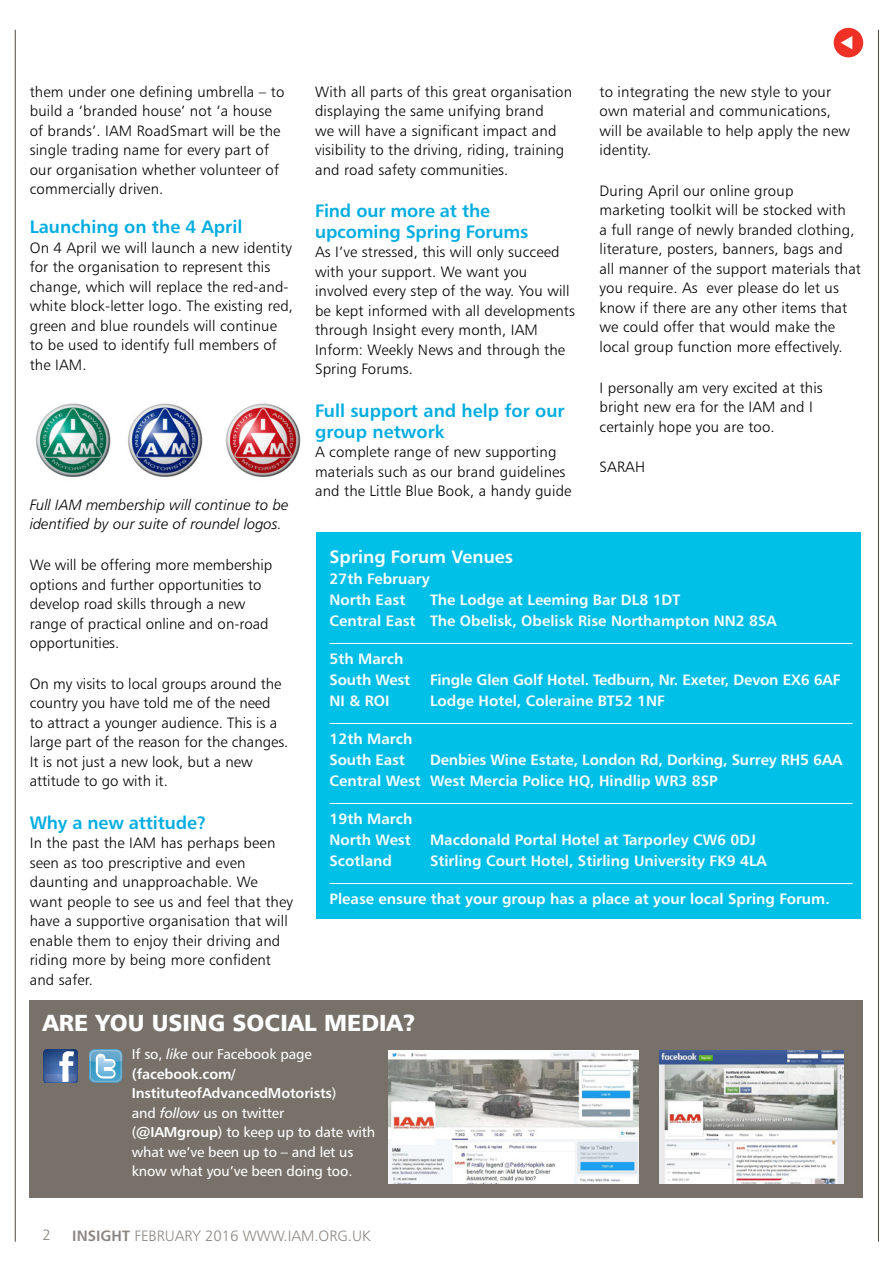
<style>
.page{position:relative;width:893px;height:1263px;background:#fff}
.page>*{position:absolute;margin:0;border:0;box-sizing:border-box;transform-origin:0 0}
.t1{font:23.25px "Humanist 777 BT Black B";color:#fff}
.t2{font:18px/21px "Humanist 777 BT Bold B";color:#00ade1}
.t3{font:18px "Humanist 777 BT Bold B";color:#fff}
.t4{font:15px/19.5px "Humanist 777 BT Light B";letter-spacing:.01em;color:#000}
.t5{font:15px/21px "Humanist 777 BT Bold B";color:#fff}
.t6{font:15px/19.5px "Humanist 777 BT Light Italic B";color:#000}
.t7{font:15px "Humanist 777 BT Light B";color:#8b8681}
.t8{font:14.25px/19.5px "Humanist 777 BT Roman B";letter-spacing:-.01em;color:#fff}
.t9{font:14.25px/19.5px "Humanist 777 BT Bold B";letter-spacing:-.01em;color:#fff}
.s1{font-family:"Humanist 777 BT Italic B"}
.s2{font-family:"Humanist 777 BT Roman B"}
.s3{font-family:"Humanist 777 BT Bold B"}
</style>
<div class="page">
<hr style="left:878px;top:30px;width:1px;height:1212px;background:#4d4743">
<hr style="left:15px;top:30px;width:1px;height:1212px;background:#4d4743">
<img style="left:128px;top:403px;width:75px;height:74px">
<img style="left:226px;top:403px;width:75px;height:74px">
<img style="left:35px;top:403px;width:76px;height:74px">
<div style="left:834px;top:28px;width:29px;height:29px;background:#ee3124;border-radius:50%"></div>
<div style="left:30px;top:1001px;width:833px;height:197px;background:#77716a"></div>
<svg style="left:44px;top:1049px;width:33px;height:34px"></svg>
<hr style="left:89px;top:1063px;width:33px;height:1px;background:#2d98c1">
<hr style="left:89px;top:1064px;width:33px;height:1px;background:#2f98c1">
<hr style="left:89px;top:1065px;width:33px;height:1px;background:#3099c2">
<hr style="left:89px;top:1066px;width:33px;height:1px;background:#3299c3">
<hr style="left:89px;top:1067px;width:33px;height:1px;background:#359bc4">
<hr style="left:89px;top:1068px;width:33px;height:1px;background:#369bc5">
<hr style="left:89px;top:1069px;width:33px;height:1px;background:#389cc5">
<hr style="left:89px;top:1070px;width:33px;height:1px;background:#399cc6">
<hr style="left:89px;top:1071px;width:33px;height:1px;background:#3c9dc7">
<hr style="left:89px;top:1072px;width:33px;height:1px;background:#3d9ec8">
<hr style="left:89px;top:1073px;width:33px;height:1px;background:#3e9fc8">
<hr style="left:89px;top:1074px;width:33px;height:1px;background:#409fc9">
<hr style="left:89px;top:1075px;width:33px;height:1px;background:#42a0ca">
<hr style="left:89px;top:1076px;width:33px;height:1px;background:#44a1cb">
<hr style="left:89px;top:1077px;width:33px;height:1px;background:#45a2cc">
<hr style="left:89px;top:1078px;width:33px;height:1px;background:#46a2cd">
<hr style="left:89px;top:1079px;width:33px;height:1px;background:#48a3ce">
<hr style="left:89px;top:1080px;width:33px;height:1px;background:#49a4cf">
<hr style="left:89px;top:1081px;width:33px;height:1px;background:#4aa5cf">
<hr style="left:89px;top:1082px;width:33px;height:1px;background:#4ba5d0">
<hr style="left:89px;top:1049px;width:33px;height:1px;background:#6dabd0">
<hr style="left:89px;top:1050px;width:33px;height:1px;background:#6caacf">
<hr style="left:89px;top:1051px;width:33px;height:1px;background:#6baacf">
<hr style="left:89px;top:1052px;width:33px;height:1px;background:#69a9ce">
<hr style="left:89px;top:1053px;width:33px;height:1px;background:#67a8ce">
<hr style="left:89px;top:1054px;width:33px;height:1px;background:#66a8ce">
<hr style="left:89px;top:1055px;width:33px;height:1px;background:#65a8cd">
<hr style="left:89px;top:1056px;width:33px;height:1px;background:#63a7cd">
<hr style="left:89px;top:1057px;width:33px;height:1px;background:#62a6cc">
<hr style="left:89px;top:1058px;width:33px;height:1px;background:#61a6cc">
<hr style="left:89px;top:1059px;width:33px;height:1px;background:#5fa5cb">
<hr style="left:89px;top:1060px;width:33px;height:1px;background:#5da4ca">
<hr style="left:89px;top:1061px;width:33px;height:1px;background:#5ca4ca">
<hr style="left:89px;top:1062px;width:33px;height:1px;background:#5ba4ca">
<svg style="left:90px;top:1050px;width:32px;height:32px"></svg>
<div style="left:317px;top:531px;width:544px;height:387px;background:#00c0e8"></div>
<hr style="left:330px;top:643px;width:523px;height:1px;background:#fff">
<hr style="left:330px;top:723px;width:523px;height:1px;background:#fff">
<hr style="left:330px;top:803px;width:523px;height:1px;background:#fff">
<hr style="left:330px;top:883px;width:523px;height:1px;background:#fff">
<img style="left:659px;top:1050px;width:185px;height:134px">
<img style="left:389px;top:1050px;width:250px;height:134px">
<p class="t4" style="left:30px;top:81px;width:256px">them under one defining umbrella – to build a ‘branded house’ not ‘a house of brands’. IAM RoadSmart will be the single trading name for every part of our organisation whether volunteer of commercially driven.</p>
<p class="t2" style="left:30px;top:216px;width:214px">Launching on the 4 April</p>
<p class="t4" style="left:30px;top:238px;width:265px">On 4 April we will launch a new identity for the organisation to represent this change, which will replace the red-and&shy;white block-letter logo. The existing red, green and blue roundels will continue to be used to identify full members of the IAM.</p>
<p class="t6" style="left:30px;top:495px;width:260px">Full IAM membership will continue to be identified by our suite of roundel logos.</p>
<p class="t4" style="left:30px;top:555px;width:244px">We will be offering more membership options and further opportunities to develop road skills through a new range of practical online and on-road opportunities.</p>
<p class="t4" style="left:30px;top:674px;width:260px">On my visits to local groups around the country you have told me of the need<br>to attract a younger audience. This is a large part of the reason for the changes.<br>It is not just a new look, but a new attitude to go with it.</p>
<p class="t2" style="left:30px;top:811px;width:178px">Why a new attitude?</p>
<p class="t4" style="left:30px;top:833px;width:265px">In the past the IAM has perhaps been seen as too prescriptive and even daunting and unapproachable. We want people to see us and feel that they have a supportive organisation that will enable them to enjoy their driving and riding more by being more confident and safer.</p>
<p class="t4" style="left:315px;top:81px;width:259px">With all parts of this great organisation displaying the same unifying brand<br>we will have a significant impact and visibility to the driving, riding, training and road safety communities.</p>
<p class="t2" style="left:315px;top:200px;width:215px">Find our more at the upcoming Spring Forums</p>
<p class="t4" style="left:315px;top:242px;width:261px">As I’ve stressed, this will only succeed with your support. We want you involved every step of the way. You will be kept informed with all developments through Insight every month, IAM Inform: Weekly News and through the Spring Forums.</p>
<p class="t2" style="left:315px;top:399px;width:251px">Full support and help for our group network</p>
<p class="t4" style="left:315px;top:442px;width:258px">A complete range of new supporting materials such as our brand guidelines and the Little Blue Book, a handy guide</p>
<p class="t4" style="left:600px;top:81px;width:252px">to integrating the new style to your own material and communications, will be available to help apply the new identity.</p>
<p class="t4" style="left:600px;top:181px;width:263px">During April our online group marketing toolkit will be stocked with<br>a full range of newly branded clothing, literature, posters, banners, bags and all manner of the support materials that you require. As ever please do let us know if there are any other items that we could offer that would make the local group function more effectively.</p>
<p class="t4" style="left:600px;top:377px;width:225px">I personally am very excited at this bright new era for the IAM and I certainly hope you are too.</p>
<p class="t4" style="left:600px;top:457px;width:47px">SARAH</p>
<p class="t3" style="left:330px;top:545px;width:185px">Spring Forum Venues</p>
<p class="t5" style="left:330px;top:568px;width:102px">27th February<br>North East</p>
<p class="t5" style="left:330px;top:589px;width:449px;text-align:center">The Lodge at Leeming Bar DL8 1DT<br>Central East The Obelisk, Obelisk Rise Northampton NN2 8SA</p>
<p class="t5" style="left:330px;top:648px;width:82px">5th March<br>South West</p>
<p class="t5" style="left:430px;top:669px;width:412px">Fingle Glen Golf Hotel. Tedburn, Nr. Exeter, Devon EX6 6AF</p>
<p class="t5" style="left:330px;top:690px;width:61px">NI &amp; ROI</p>
<p class="t5" style="left:430px;top:690px;width:236px">Lodge Hotel, Coleraine BT52 1NF</p>
<p class="t5" style="left:330px;top:728px;width:84px">12th March<br>South East</p>
<p class="t5" style="left:330px;top:749px;width:514px;text-indent:100px">Denbies Wine Estate, London Rd, Dorking, Surrey RH5 6AA<br>Central West West Mercia Police HQ, Hindlip WR3 8SP</p>
<p class="t5" style="left:330px;top:808px;width:84px">19th March<br>North West</p>
<p class="t5" style="left:430px;top:829px;width:328px">Macdonald Portal Hotel at Tarporley CW6 0DJ</p>
<p class="t5" style="left:330px;top:850px;width:64px">Scotland</p>
<p class="t5" style="left:430px;top:850px;width:338px">Stirling Court Hotel, Stirling University FK9 4LA</p>
<p class="t5" style="left:330px;top:888px;width:502px">Please ensure that your group has a place at your local Spring Forum.</p>
<h1 class="t1" style="left:43px;top:1008px;width:375px">ARE YOU USING SOCIAL MEDIA?</h1>
<p class="t8" style="left:132px;top:1044px;width:181px">If so, <span class="s1">like</span> our Facebook page</p>
<p class="t9" style="left:132px;top:1063px;width:206px">(facebook.com/<br>InstituteofAdvancedMotorists<span class="s2">)</span></p>
<p class="t8" style="left:132px;top:1102px;width:245px">and <span class="s1">follow</span> us on twitter (<span class="s3">@IAMgroup</span>) to keep up to date with what we’ve been up to – and let us know what you’ve been doing too.</p>
<p class="t7" style="left:43px;top:1226px;width:10px">2</p>
<p class="t7" style="left:72px;top:1226px;width:300px"><span class="s3">INSIGHT</span> FEBRUARY 2016 WWW.IAM.ORG.UK</p>
</div>
